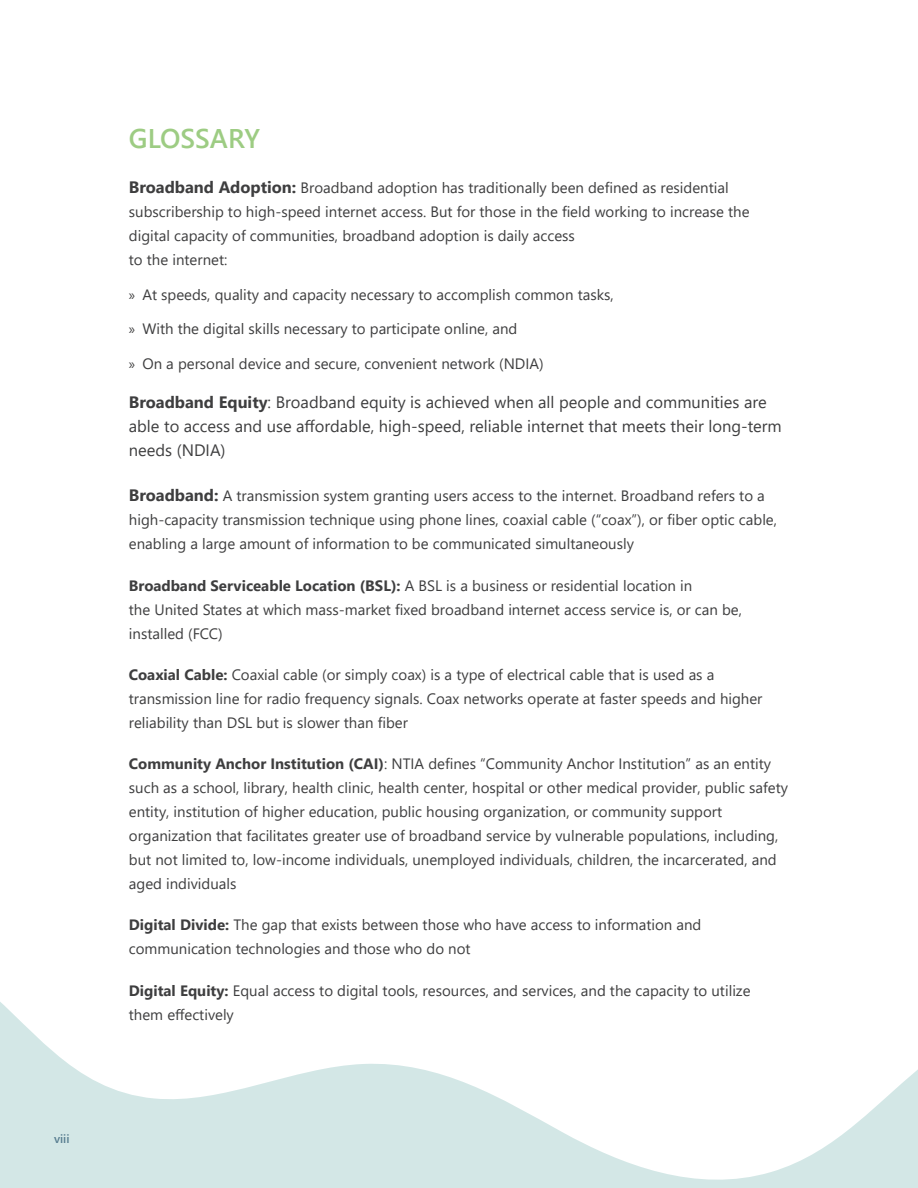
<style>
.page{position:relative;width:918px;height:1188px;background:#fff}
.page>*{position:absolute;margin:0;border:0;box-sizing:border-box;transform-origin:0 0}
.APPEND-H1{font:600 27px "Segoe UI";color:#9dcc83}
.Body_Text{font:16.5px/24px "Segoe UI";color:#3e3e3f}
.Body_Text-2{font:15px/24px "Segoe UI";color:#3e3e3f}
.t1{font:600 12px "Segoe UI";color:#577d90}
.s1{font-weight:700;font-size:16.5px}
.s2{font-family:"Myriad Pro"}
.s3{font-weight:700}
</style>
<div class="page">
<svg style="left:0;top:1002px;width:918px;height:186px"></svg>
<p class="t1" style="left:54px;top:1127px;width:17px">viii</p>
<p class="APPEND-H1" style="left:129px;top:113px;width:133px">GLOSSARY</p>
<p class="Body_Text-2" style="left:129px;top:175px;width:622px"><span class="s1">Broadband Adoption:</span> Broadband adoption has traditionally been defined as residential subscribership to high-speed internet access. But for those in the field working to increase the digital capacity of communities, broadband adoption is daily access<br>to the internet:</p>
<p class="Body_Text-2" style="left:129px;top:281px;width:486px"><span class="s2">»</span> At speeds, quality and capacity necessary to accomplish common tasks,</p>
<p class="Body_Text-2" style="left:129px;top:316px;width:390px"><span class="s2">»</span> With the digital skills necessary to participate online, and</p>
<p class="Body_Text-2" style="left:129px;top:350px;width:416px"><span class="s2">»</span> On a personal device and secure, convenient network (NDIA)</p>
<p class="Body_Text" style="left:129px;top:389px;width:654px"><span class="s3">Broadband Equity</span>: Broadband equity is achieved when all people and communities are able to access and use affordable, high-speed, reliable internet that meets their long-term needs (NDIA)</p>
<p class="Body_Text-2" style="left:129px;top:483px;width:650px"><span class="s1">Broadband:</span> A transmission system granting users access to the internet. Broadband refers to a high-capacity transmission technique using phone lines, coaxial cable (“coax”), or fiber optic cable, enabling a large amount of information to be communicated simultaneously</p>
<p class="Body_Text-2" style="left:129px;top:572px;width:615px"><span class="s3">Broadband Serviceable Location (BSL):</span> A BSL is a business or residential location in<br>the United States at which mass-market fixed broadband internet access service is, or can be, installed (FCC)</p>
<p class="Body_Text-2" style="left:129px;top:661px;width:635px"><span class="s3">Coaxial Cable:</span> Coaxial cable (or simply coax) is a type of electrical cable that is used as a transmission line for radio frequency signals. Coax networks operate at faster speeds and higher reliability than DSL but is slower than fiber</p>
<p class="Body_Text-2" style="left:129px;top:751px;width:661px"><span class="s3">Community Anchor Institution (CAI)</span>: NTIA defines “Community Anchor Institution” as an entity such as a school, library, health clinic, health center, hospital or other medical provider, public safety entity, institution of higher education, public housing organization, or community support organization that facilitates greater use of broadband service by vulnerable populations, including, but not limited to, low-income individuals, unemployed individuals, children, the incarcerated, and aged individuals</p>
<p class="Body_Text-2" style="left:129px;top:912px;width:574px"><span class="s3">Digital Divide:</span> The gap that exists between those who have access to information and communication technologies and those who do not</p>
<p class="Body_Text-2" style="left:129px;top:977px;width:623px"><span class="s3">Digital Equity:</span> Equal access to digital tools, resources, and services, and the capacity to utilize them effectively</p>
</div>
